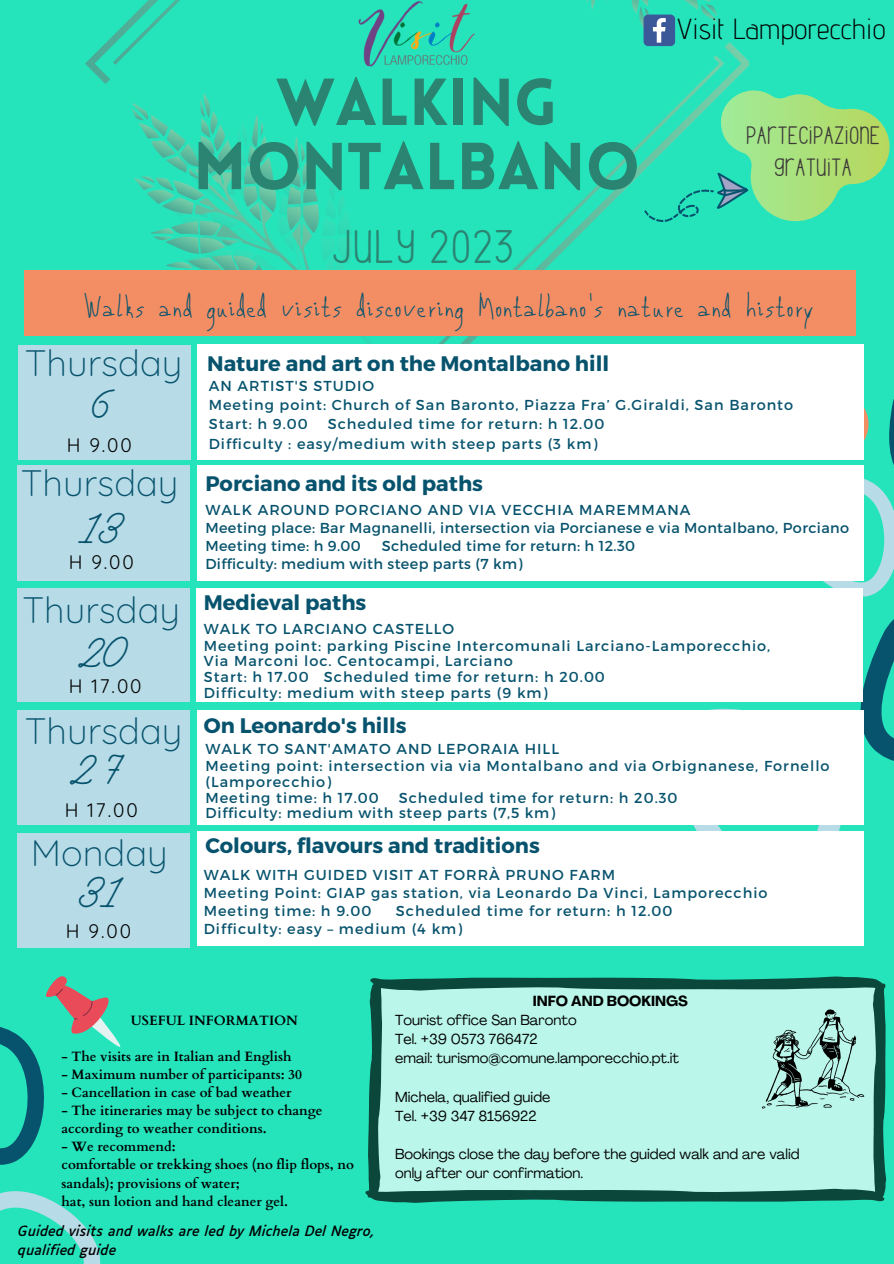
<style>
.page{position:relative;width:894px;height:1264px;background:#fff}
.page>*{position:absolute;margin:0;border:0;box-sizing:border-box;transform-origin:0 0}
.t1{font:900 64.8px/64.2px "Lovelo";color:#2b8471;text-align:center}
.t2{font:48px "JA Jaya Giri Script";color:#07536d}
.t3{font:45.15px "Maely";letter-spacing:.04em;color:#2b8471}
.t4{font:37.5px "Aka Acid GR Real Adult";letter-spacing:.055em;color:#07536d}
.t5{font:300 36.6px "Quicksand";color:#07536d}
.t6{font:300 28.95px "Advent Pro";color:#000}
.t7{font:24px "Maely";color:#3b3737}
.t8{font:700 21px "Montserrat";color:#07536d}
.t9{font:19.05px "Quicksand";letter-spacing:.1em;color:#000}
.t10{font:14.4px/15.8px "Montserrat";letter-spacing:.07em;color:#07536d}
.t11{font:14.4px/19.2px "Agrandir";color:#000}
.t12{font:14.4px "Montserrat";letter-spacing:.025em;color:#07536d}
.t13{font:700 14.4px "Agrandir";color:#000}
.t14{font:700 13.5px/18px "Cardo";color:#000}
.t15{font:italic 13.5px "Luciole";color:#000}
</style>
<div class="page">
<div style="left:0;top:0;width:893px;height:1263px;background:#25e4bc"></div>
<img style="left:85px;top:0;width:663px;height:391px">
<svg style="left:0;top:1191px;width:101px;height:72px"></svg>
<svg style="left:649px;top:701px;width:215px;height:219px"></svg>
<svg style="left:731px;top:339px;width:162px;height:449px"></svg>
<div style="left:24px;top:270px;width:831px;height:65px;background:#f38e64"></div>
<div style="left:18px;top:345px;width:172px;height:114px;background:#b7dbe7"></div>
<div style="left:197px;top:344px;width:666px;height:115px;background:#fff"></div>
<div style="left:197px;top:465px;width:666px;height:115px;background:#fff"></div>
<div style="left:196px;top:588px;width:666px;height:113px;background:#fff"></div>
<div style="left:197px;top:710px;width:666px;height:114px;background:#fff"></div>
<div style="left:17px;top:588px;width:173px;height:113px;background:#b7dbe7"></div>
<div style="left:17px;top:465px;width:173px;height:115px;background:#b7dbe7"></div>
<div style="left:17px;top:710px;width:173px;height:114px;background:#b7dbe7"></div>
<svg style="left:0;top:976px;width:121px;height:188px"></svg>
<img style="left:355px;top:0;width:123px;height:68px">
<svg style="left:365px;top:976px;width:520px;height:226px;background:#9dddcf"></svg>
<svg style="left:761px;top:1009px;width:103px;height:99px;background:#97c8bd"></svg>
<svg style="left:643px;top:15px;width:32px;height:31px"></svg>
<svg style="left:643px;top:90px;width:246px;height:135px"></svg>
<div style="left:17px;top:833px;width:173px;height:114px;background:#b7dbe7"></div>
<div style="left:197px;top:831px;width:666px;height:114px;background:#fff"></div>
<p class="t1" style="left:193px;top:77px;width:448px">WALKING<br>MONTALBANO</p>
<p class="t3" style="left:332px;top:220px;width:184px">JULY 2023</p>
<p class="t6" style="left:675px;top:11px;width:211px">Visit Lamporecchio</p>
<p class="t7" style="left:746px;top:121px;width:135px">PARTECIPAZIONE</p>
<p class="t7" style="left:774px;top:154px;width:79px">GRATUITA</p>
<p class="t4" style="left:84px;top:287px;width:730px">Walks and guided visits discovering Montalbano's nature and history</p>
<p class="t5" style="left:25px;top:339px;width:159px">Thursday</p>
<p class="t2" style="left:82px;top:382px;width:26px">6</p>
<p class="t9" style="left:67px;top:433px;width:67px">H 9.00</p>
<p class="t5" style="left:21px;top:459px;width:159px">Thursday</p>
<p class="t2" style="left:71px;top:506px;width:43px">13</p>
<p class="t9" style="left:69px;top:550px;width:67px">H 9.00</p>
<p class="t5" style="left:22px;top:586px;width:159px">Thursday</p>
<p class="t2" style="left:71px;top:630px;width:49px">20</p>
<p class="t9" style="left:69px;top:674px;width:74px">H 17.00</p>
<p class="t5" style="left:25px;top:707px;width:159px">Thursday</p>
<p class="t2" style="left:63px;top:746px;width:51px">2 7</p>
<p class="t9" style="left:65px;top:798px;width:74px">H 17.00</p>
<p class="t5" style="left:31px;top:829px;width:138px">Monday</p>
<p class="t2" style="left:72px;top:869px;width:43px">31</p>
<p class="t9" style="left:66px;top:919px;width:67px">H 9.00</p>
<p class="t8" style="left:207px;top:350px;width:403px">Nature and art on the Montalbano hill</p>
<p class="t10" style="left:209px;top:377px;width:167px">AN ARTIST'S STUDIO</p>
<p class="t10" style="left:209px;top:396px;width:585px">Meeting point: Church of San Baronto, Piazza Fra’ G.Giraldi, San Baronto</p>
<p class="t10" style="left:209px;top:416px;width:100px">Start: h 9.00</p>
<p class="t10" style="left:327px;top:416px;width:278px">Scheduled time for return: h 12.00</p>
<p class="t10" style="left:209px;top:435px;width:390px">Difficulty : easy/medium with steep parts (3 km)</p>
<p class="t8" style="left:205px;top:469px;width:279px">Porciano and its old paths</p>
<p class="t10" style="left:205px;top:501px;width:486px">WALK AROUND PORCIANO AND VIA VECCHIA MAREMMANA</p>
<p class="t12" style="left:205px;top:519px;width:645px">Meeting place: Bar Magnanelli, intersection via Porcianese e via Montalbano, Porciano</p>
<p class="t12" style="left:205px;top:537px;width:157px">Meeting time: h 9.00</p>
<p class="t12" style="left:381px;top:537px;width:255px">Scheduled time for return: h 12.30</p>
<p class="t12" style="left:205px;top:555px;width:318px">Difficulty: medium with steep parts (7 km)</p>
<p class="t8" style="left:204px;top:589px;width:164px">Medieval paths</p>
<p class="t10" style="left:204px;top:620px;width:252px">WALK TO LARCIANO CASTELLO</p>
<p class="t10" style="left:204px;top:636px;width:568px">Meeting point: parking Piscine Intercomunali Larciano-Lamporecchio,</p>
<p class="t10" style="left:204px;top:652px;width:310px">Via Marconi loc. Centocampi, Larciano</p>
<p class="t10" style="left:204px;top:668px;width:402px">Start: h 17.00 Scheduled time for return: h 20.00</p>
<p class="t10" style="left:204px;top:684px;width:345px">Difficulty: medium with steep parts (9 km)</p>
<p class="t8" style="left:204px;top:712px;width:204px">On Leonardo's hills</p>
<p class="t10" style="left:205px;top:740px;width:355px">WALK TO SANT'AMATO AND LEPORAIA HILL</p>
<p class="t10" style="left:205px;top:757px;width:625px">Meeting point: intersection via via Montalbano and via Orbignanese, Fornello (Lamporecchio)</p>
<p class="t10" style="left:205px;top:788px;width:175px">Meeting time: h 17.00</p>
<p class="t10" style="left:398px;top:788px;width:280px">Scheduled time for return: h 20.30</p>
<p class="t10" style="left:205px;top:804px;width:351px">Difficulty: medium with steep parts (7,5 km)</p>
<p class="t8" style="left:205px;top:832px;width:336px">Colours, flavours and traditions</p>
<p class="t10" style="left:204px;top:865px;width:413px">WALK WITH GUIDED VISIT AT FORRÀ PRUNO FARM</p>
<p class="t10" style="left:204px;top:883px;width:565px">Meeting Point: GIAP gas station, via Leonardo Da Vinci, Lamporecchio</p>
<p class="t10" style="left:204px;top:901px;width:169px">Meeting time: h 9.00</p>
<p class="t10" style="left:396px;top:901px;width:278px">Scheduled time for return: h 12.00</p>
<p class="t10" style="left:204px;top:920px;width:260px">Difficulty: easy – medium (4 km)</p>
<p class="t14" style="left:131px;top:1012px;width:169px">USEFUL INFORMATION</p>
<p class="t14" style="left:62px;top:1048px;width:231px">- The visits are in Italian and English</p>
<p class="t14" style="left:62px;top:1066px;width:242px">- Maximum number of participants: 30</p>
<p class="t14" style="left:62px;top:1084px;width:231px">- Cancellation in case of bad weather</p>
<p class="t14" style="left:62px;top:1102px;width:262px">- The itineraries may be subject to change according to weather conditions.</p>
<p class="t14" style="left:62px;top:1138px;width:116px">- We recommend:</p>
<p class="t14" style="left:62px;top:1156px;width:294px">comfortable or trekking shoes (no flip flops, no sandals); provisions of water;</p>
<p class="t14" style="left:62px;top:1192px;width:228px">hat, sun lotion and hand cleaner gel.</p>
<p class="t15" style="left:18px;top:1225px;width:357px">Guided visits and walks are led by Michela Del Negro,</p>
<p class="t15" style="left:18px;top:1243px;width:100px">qualified guide</p>
<p class="t13" style="left:532px;top:995px;width:157px">INFO AND BOOKINGS</p>
<p class="t11" style="left:395px;top:1011px;width:183px">Tourist office San Baronto</p>
<p class="t11" style="left:395px;top:1031px;width:144px">Tel. +39 0573 766472</p>
<p class="t11" style="left:395px;top:1050px;width:285px">email: turismo@comune.lamporecchio.pt.it</p>
<p class="t11" style="left:395px;top:1088px;width:157px">Michela, qualified guide</p>
<p class="t11" style="left:395px;top:1107px;width:143px">Tel. +39 347 8156922</p>
<p class="t11" style="left:395px;top:1145px;width:406px">Bookings close the day before the guided walk and are valid only after our confirmation.</p>
</div>
